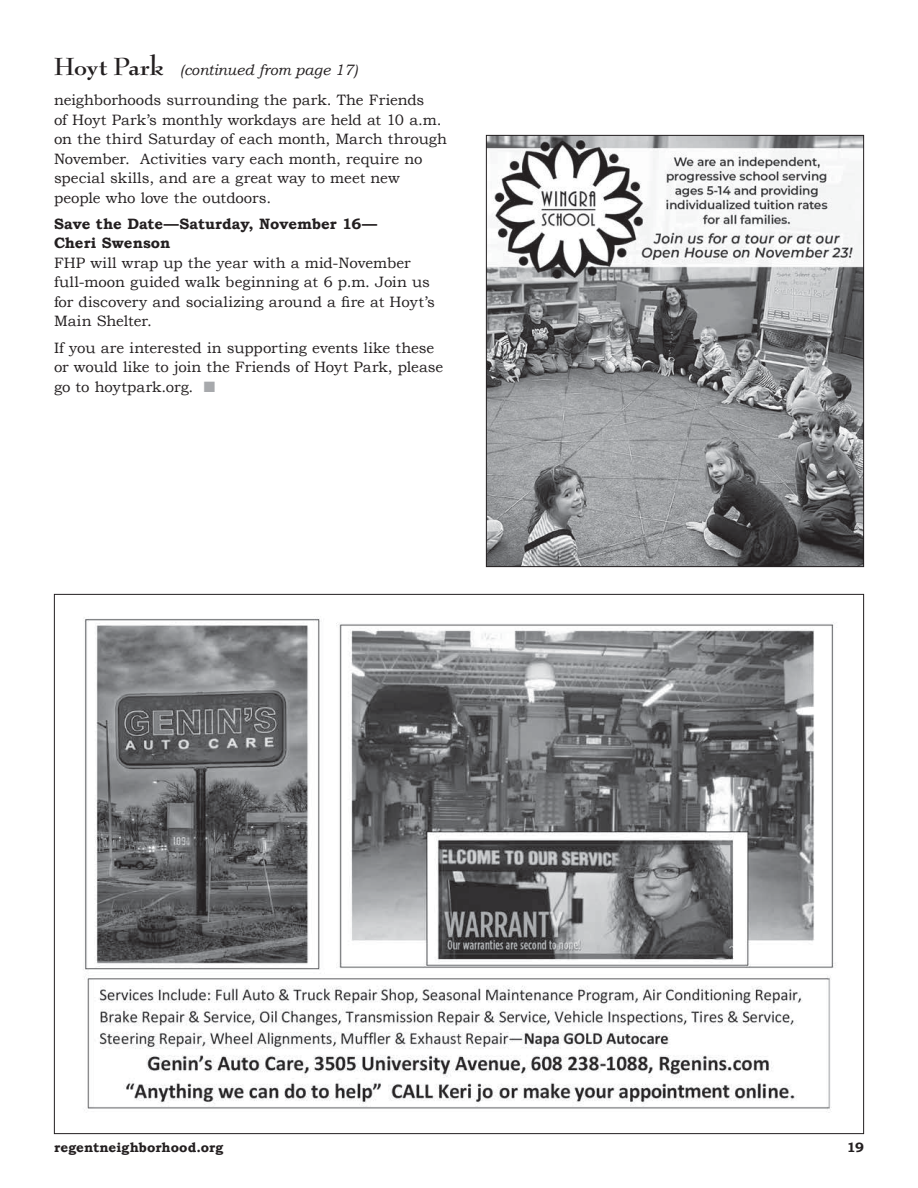
<style>
.page{position:relative;width:918px;height:1188px;background:#fff}
.page>*{position:absolute;margin:0;border:0;box-sizing:border-box;transform-origin:0 0}
.t1{font:15px/19.5px "Bookman Old Style";color:#231f20}
.t2{font:700 15px/19.5px "Bookman Old Style";letter-spacing:.005em;color:#231f20}
.t3{font:italic 15px "Bookman Old Style";color:#231f20}
.t4{font:700 13.5px "Bookman Old Style";letter-spacing:.005em;color:#231f20}
.s1{font-family:"Bernhard Modern Std";font-weight:700;font-style:normal;font-size:27px}
.s2{color:#a7a9ac}
</style>
<div class="page">
<img style="left:83px;top:617px;width:753px;height:496px">
<img style="left:488px;top:137px;width:374px;height:428px">
<p class="t3" style="left:54px;top:61px;width:305px"><span class="s1">Hoyt Park</span> (continued from page 17)</p>
<p class="t1" style="left:54px;top:90px;width:395px">neighborhoods surrounding the park. The Friends<br>of Hoyt Park’s monthly workdays are held at 10 a.m. on the third Saturday of each month, March through November. Activities vary each month, require no special skills, and are a great way to meet new people who love the outdoors.</p>
<p class="t2" style="left:54px;top:214px;width:325px">Save the Date—Saturday, November 16—<br>Cheri Swenson</p>
<p class="t1" style="left:54px;top:253px;width:383px">FHP will wrap up the year with a mid-November full-moon guided walk beginning at 6 p.m. Join us for discovery and socializing around a fire at Hoyt’s Main Shelter.</p>
<p class="t1" style="left:54px;top:338px;width:391px">If you are interested in supporting events like these or would like to join the Friends of Hoyt Park, please go to hoytpark.org. <span class="s2">■</span></p>
<p class="t4" style="left:54px;top:1140px;width:171px">regentneighborhood.org</p>
<p class="t4" style="left:847px;top:1140px;width:19px">19</p>
</div>
